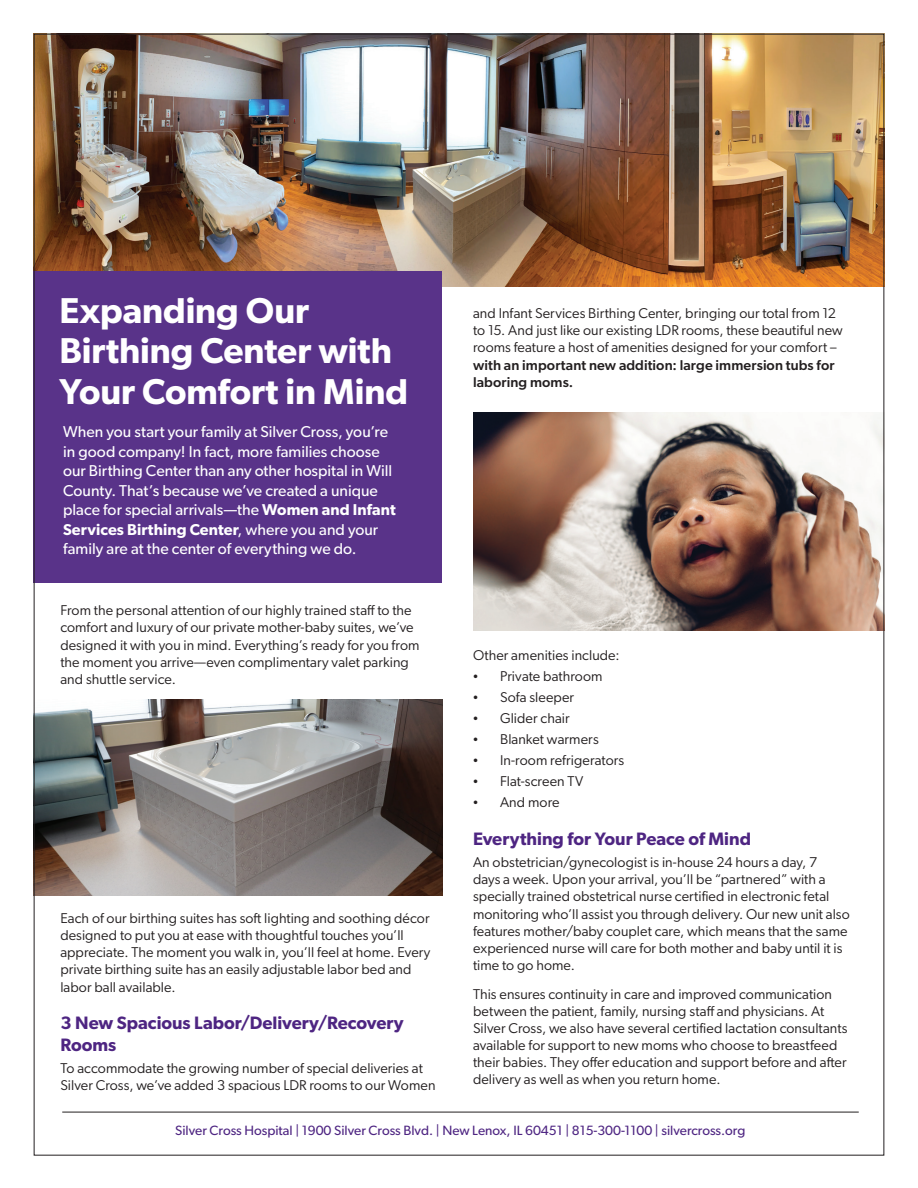
<style>
.page{position:relative;width:918px;height:1188px;background:#fff}
.page>*{position:absolute;margin:0;border:0;box-sizing:border-box;transform-origin:0 0}
.t1{font:600 36px/40.5px "Gibson";letter-spacing:-.005em;color:#fff}
.t2{font:600 18px/21.6px "Gibson";color:#4e2582}
.t3{font:15.75px/19.5px "Gibson";color:#fff}
.t4{font:14.25px/17.1px "Gibson";letter-spacing:.005em;color:#231f20}
.t5{font:500 14.25px/17.1px "Gibson";letter-spacing:.005em;color:#231f20}
.t6{font:13.5px "Gibson";color:#4e2582}
.s1{font-weight:600}
.s2{font-family:"Times New Roman"}
</style>
<div class="page">
<img style="left:36px;top:36px;width:846px;height:251px">
<div style="left:34px;top:272px;width:408px;height:311px;background:#593389"></div>
<img style="left:36px;top:700px;width:406px;height:196px">
<img style="left:473px;top:412px;width:409px;height:219px">
<hr style="left:62px;top:1112px;width:797px;height:1px;background:#231f20">
<h1 class="t1" style="left:59px;top:289px;width:350px">Expanding Our<br>Birthing Center with<br>Your Comfort in Mind</h1>
<p class="t3" style="left:63px;top:422px;width:334px">When you start your family at Silver Cross, you’re in good company! In fact, more families choose our Birthing Center than any other hospital in Will County. That’s because we’ve created a unique place for special arrivals—the <span class="s1">Women and Infant Services Birthing Center</span>, where you and your family are at the center of everything we do.</p>
<p class="t4" style="left:60px;top:602px;width:361px">From the personal attention of our highly trained staff to the comfort and luxury of our private mother-baby suites, we’ve designed it with you in mind. Everything’s ready for you from the moment you arrive—even complimentary valet parking and shuttle service.</p>
<p class="t4" style="left:60px;top:910px;width:372px">Each of our birthing suites has soft lighting and soothing décor designed to put you at ease with thoughtful touches you’ll appreciate. The moment you walk in, you’ll feel at home. Every private birthing suite has an easily adjustable labor bed and labor ball available.</p>
<p class="t2" style="left:60px;top:1012px;width:345px">3 New Spacious Labor/Delivery/Recovery<br>Rooms</p>
<p class="t4" style="left:60px;top:1060px;width:377px">To accommodate the growing number of special deliveries at<br>Silver Cross, we’ve added 3 spacious LDR rooms to our Women</p>
<p class="t4" style="left:473px;top:305px;width:371px">and Infant Services Birthing Center, bringing our total from 12 to 15. And just like our existing LDR rooms, these beautiful new rooms feature a host of amenities designed for your comfort –</p>
<p class="t5" style="left:473px;top:356px;width:363px">with an important new addition: large immersion tubs for laboring moms.</p>
<p class="t4" style="left:473px;top:647px;width:148px">Other amenities include:</p>
<p class="t4" style="left:473px;top:668px;width:131px"><span class="s2">•</span> Private bathroom</p>
<p class="t4" style="left:473px;top:689px;width:103px"><span class="s2">•</span> Sofa sleeper</p>
<p class="t4" style="left:473px;top:710px;width:98px"><span class="s2">•</span> Glider chair</p>
<p class="t4" style="left:473px;top:731px;width:127px"><span class="s2">•</span> Blanket warmers</p>
<p class="t4" style="left:473px;top:752px;width:153px"><span class="s2">•</span> In-room refrigerators</p>
<p class="t4" style="left:473px;top:773px;width:112px"><span class="s2">•</span> Flat-screen TV</p>
<p class="t4" style="left:473px;top:794px;width:88px"><span class="s2">•</span> And more</p>
<p class="t2" style="left:473px;top:827px;width:280px">Everything for Your Peace of Mind</p>
<p class="t4" style="left:473px;top:854px;width:378px">An obstetrician/gynecologist is in-house 24 hours a day, 7<br>days a week. Upon your arrival, you’ll be “partnered” with a specially trained obstetrical nurse certified in electronic fetal monitoring who’ll assist you through delivery. Our new unit also features mother/baby couplet care, which means that the same experienced nurse will care for both mother and baby until it is time to go home.</p>
<p class="t4" style="left:473px;top:985px;width:376px">This ensures continuity in care and improved communication between the patient, family, nursing staff and physicians. At Silver Cross, we also have several certified lactation consultants available for support to new moms who choose to breastfeed their babies. They offer education and support before and after delivery as well as when you return home.</p>
<p class="t6" style="left:175px;top:1122px;width:572px">Silver Cross Hospital | 1900 Silver Cross Blvd. | New Lenox, IL 60451 | 815-300-1100 | silvercross.org</p>
</div>
